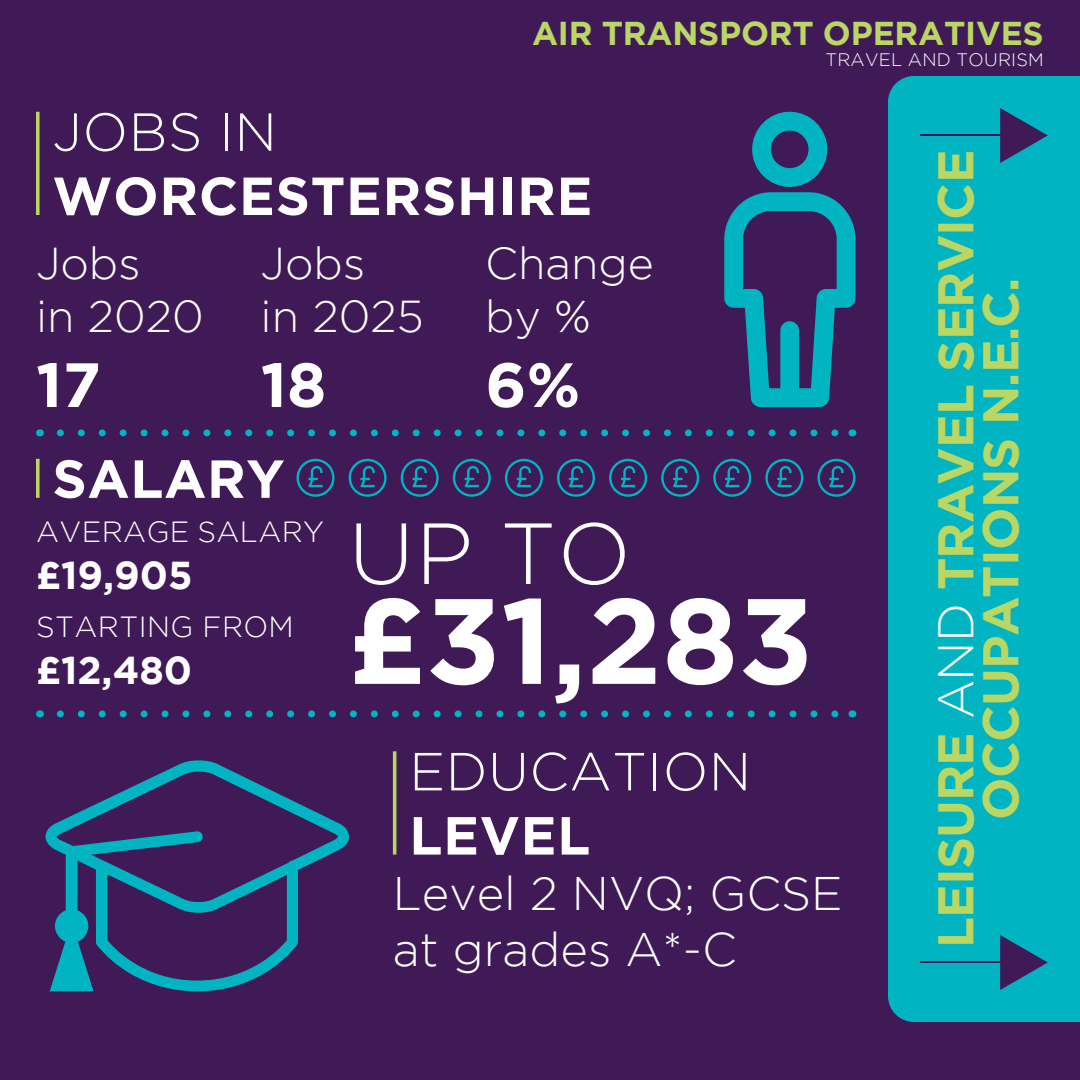
<style>
.page{position:relative;width:1080px;height:1080px;background:#401a57}
.page>*{position:absolute;margin:0;border:0;box-sizing:border-box;transform-origin:0 0}
.t1{font:700 121.1px "Gotham";color:#fff}
.t2{font:300 86.5px "Gotham";color:#fff}
.t3{font:700 62.4px "Gotham";color:#fff}
.t4{font:700 53.5px "Gotham";letter-spacing:.015em;color:#fff}
.t5{font:300 53.5px "Gotham";letter-spacing:.01em;color:#fff}
.t6{font:700 50px/45px "Gotham";letter-spacing:-.015em;color:#bad763;text-align:center}
.t7{font:300 47px/56.4px "Gotham";color:#fff}
.t8{font:300 44.6px/53.5px "Gotham";color:#fff}
.t9{font:700 38.8px "Gotham";color:#fff}
.t10{font:700 33px "Gotham";letter-spacing:-.005em;color:#bad763}
.t11{font:300 29.1px "Gotham";letter-spacing:.015em;color:#fff}
.t12{font:300 18px "Gotham";letter-spacing:.015em;color:#fff}
.s1{font-weight:300;color:#fff}
</style>
<div class="page">
<div style="left:888px;top:76px;width:192px;height:946px;background:#00b5c1"></div>
<hr style="left:920px;top:135px;width:88px;height:1px;background:#401a57">
<svg style="left:1000px;top:108px;width:48px;height:55px"></svg>
<hr style="left:920px;top:962px;width:88px;height:1px;background:#401a57">
<svg style="left:1000px;top:935px;width:48px;height:55px"></svg>
<svg style="left:36px;top:112px;width:4px;height:103px"></svg>
<svg style="left:724px;top:112px;width:131px;height:295px"></svg>
<div style="left:780px;top:321px;width:19px;height:86px;background:#00b5c1;border-radius:9px"></div>
<svg style="left:297px;top:459px;width:38px;height:38px"></svg>
<svg style="left:349px;top:459px;width:38px;height:38px"></svg>
<svg style="left:401px;top:459px;width:38px;height:38px"></svg>
<svg style="left:661px;top:459px;width:38px;height:38px"></svg>
<svg style="left:453px;top:459px;width:38px;height:38px"></svg>
<svg style="left:713px;top:459px;width:38px;height:38px"></svg>
<svg style="left:505px;top:459px;width:38px;height:38px"></svg>
<svg style="left:765px;top:459px;width:38px;height:38px"></svg>
<svg style="left:557px;top:459px;width:38px;height:38px"></svg>
<svg style="left:817px;top:459px;width:38px;height:38px"></svg>
<svg style="left:609px;top:459px;width:38px;height:38px"></svg>
<svg style="left:36px;top:459px;width:4px;height:39px"></svg>
<hr style="left:393px;top:751px;width:3px;height:104px;background:#bad763">
<svg style="left:46px;top:760px;width:303px;height:231px"></svg>
<svg style="left:60px;top:429px;width:779px;height:7px"></svg>
<svg style="left:60px;top:710px;width:779px;height:7px"></svg>
<p class="t10" style="left:532px;top:14px;width:513px">AIR TRANSPORT OPERATIVES</p>
<p class="t12" style="left:825px;top:49px;width:220px">TRAVEL AND TOURISM</p>
<p class="t5" style="left:52px;top:103px;width:226px">JOBS IN</p>
<p class="t4" style="left:52px;top:165px;width:541px">WORCESTERSHIRE</p>
<p class="t8" style="left:36px;top:236px;width:169px">Jobs<br>in 2020</p>
<p class="t3" style="left:36px;top:349px;width:66px">17</p>
<p class="t8" style="left:261px;top:236px;width:165px">Jobs<br>in 2025</p>
<p class="t3" style="left:261px;top:349px;width:67px">18</p>
<p class="t8" style="left:485px;top:236px;width:170px">Change by %</p>
<p class="t3" style="left:485px;top:349px;width:96px">6%</p>
<p class="t4" style="left:52px;top:448px;width:234px">SALARY</p>
<p class="t11" style="left:36px;top:516px;width:289px">AVERAGE SALARY</p>
<p class="t9" style="left:36px;top:553px;width:158px">£19,905</p>
<p class="t11" style="left:36px;top:611px;width:259px">STARTING FROM</p>
<p class="t9" style="left:36px;top:648px;width:158px">£12,480</p>
<h2 class="t2" style="left:348px;top:506px;width:284px">UP TO</h2>
<h1 class="t1" style="left:348px;top:571px;width:467px">£31,283</h1>
<p class="t5" style="left:409px;top:742px;width:343px">EDUCATION</p>
<p class="t4" style="left:409px;top:805px;width:183px">LEVEL</p>
<p class="t7" style="left:393px;top:864px;width:451px">Level 2 NVQ; GCSE at grades A*-C</p>
<p class="t6" style="left:932px;top:948px;width:800px;rotate:-90deg">LEISURE <span class="s1">AND</span> TRAVEL SERVICE<br>OCCUPATIONS N.E.C.</p>
</div>
